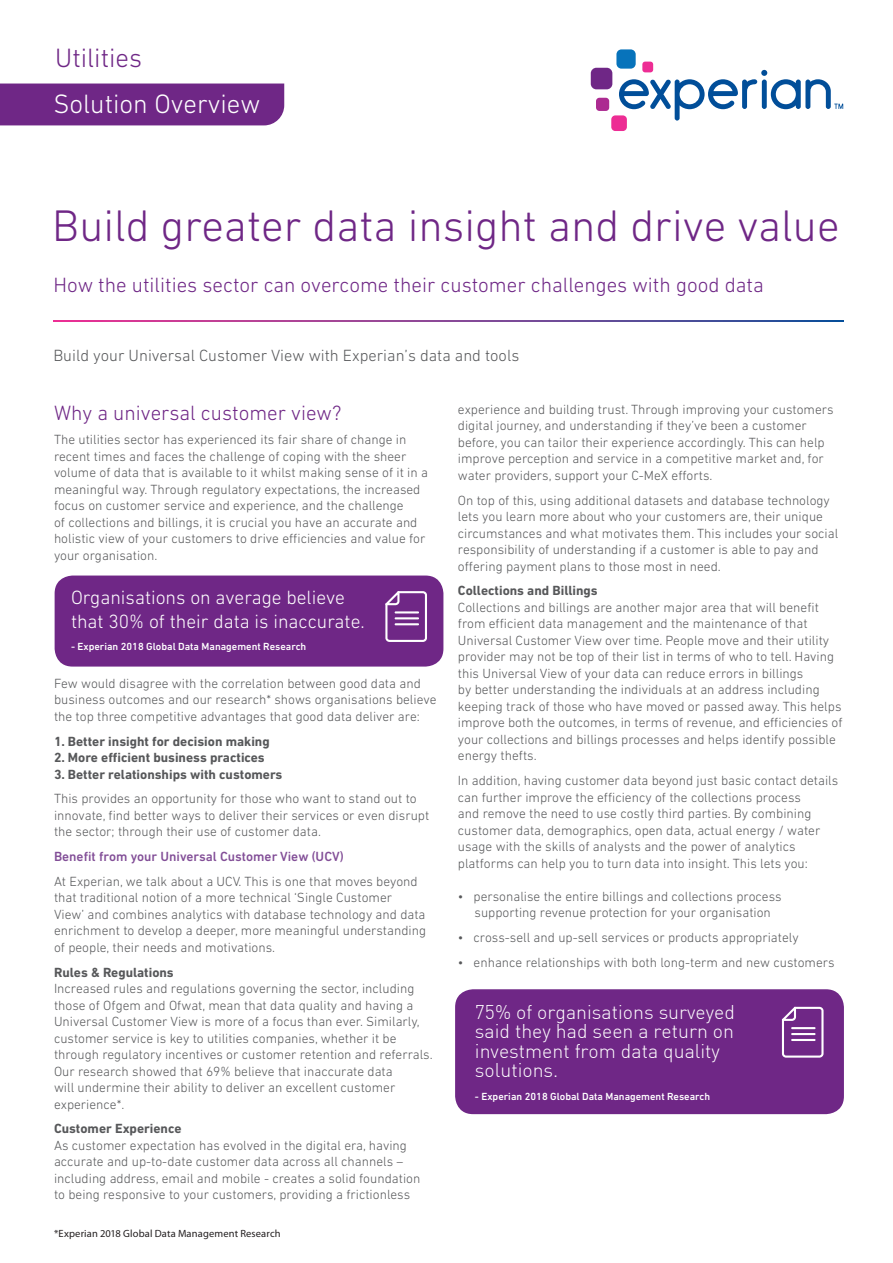
<style>
.page{position:relative;width:893px;height:1263px;background:#fff}
.page>*{position:absolute;margin:0;border:0;box-sizing:border-box;transform-origin:0 0}
.Title_heading_30_30{font:300 45px "DIN Next LT Pro";color:#6f2786}
.t1{font:300 27px "DIN Next LT Pro";color:#fff}
.t2{font:300 27px "DIN Next LT Pro";color:#6f2786}
.Sub_heading_1{font:300 21px "DIN Next LT Pro";color:#6f2786}
.Sub_heading_1-2{font:300 19.5px/19.5px "DIN";color:#fff}
.Sub_heading_1-3{font:300 19.5px/24px "DIN Next LT Pro";color:#fff}
.Introduction_11_13{font:300 16.5px "DIN Next LT Pro";color:#57585a}
.Sub_heading_1-4{font:300 13.5px/16.5px "DIN Next LT Pro";color:#57585a}
.Sub_heading_1-5{font:700 13.5px "DIN Next LT Pro";color:#57585a}
.Sub_heading_1-6{font:500 13.5px "DIN Next LT Pro";color:#824e97}
.Annotation_7_9{font:500 10.5px "DIN Next LT Pro";color:#fff}
.Sub_heading_1-7{font:500 10.5px "DIN Next LT Pro";color:#fff}
.Body_text_10_14{font:10.5px "Myriad Pro";letter-spacing:.015em;color:#231f20}
.s1{font-weight:700}
</style>
<div class="page">
<div style="left:455px;top:989px;width:389px;height:125px;background:#6f2786;border-radius:18px"></div>
<div style="left:55px;top:575px;width:388px;height:91px;background:#6f2786;border-radius:18px"></div>
<div style="left:0;top:84px;width:284px;height:41px;background:#6f2786"></div>
<div style="left:616px;top:49px;width:20px;height:20px;background:#0773bb;border-radius:5px"></div>
<div style="left:591px;top:68px;width:21px;height:21px;background:#6f2786;border-radius:6px"></div>
<div style="left:596px;top:98px;width:13px;height:13px;background:#ac2b91;border-radius:3px"></div>
<div style="left:611px;top:115px;width:16px;height:16px;background:#ed2d94;border-radius:4px"></div>
<div style="left:642px;top:62px;width:11px;height:10px;background:#ed2d94;border-radius:3px"></div>
<svg style="left:619px;top:70px;width:224px;height:51px"></svg>
<svg style="left:53px;top:321px;width:791px;height:1px"></svg>
<svg style="left:385px;top:591px;width:42px;height:51px"></svg>
<hr style="left:395px;top:611px;width:24px;height:2px;background:#fff">
<hr style="left:395px;top:617px;width:24px;height:2px;background:#fff">
<hr style="left:395px;top:623px;width:24px;height:2px;background:#fff">
<svg style="left:782px;top:1007px;width:41px;height:51px"></svg>
<hr style="left:791px;top:1027px;width:24px;height:2px;background:#fff">
<hr style="left:791px;top:1033px;width:24px;height:2px;background:#fff">
<hr style="left:791px;top:1039px;width:24px;height:2px;background:#fff">
<p class="t2" style="left:55px;top:42px;width:88px">Utilities</p>
<p class="t1" style="left:53px;top:88px;width:208px">Solution Overview</p>
<p class="Title_heading_30_30" style="left:52px;top:200px;width:789px">Build greater data insight and drive value</p>
<h3 class="Sub_heading_1" style="left:53px;top:272px;width:712px">How the utilities sector can overcome their customer challenges with good data</h3>
<p class="Introduction_11_13" style="left:53px;top:345px;width:467px">Build your Universal Customer View with Experian’s data and tools</p>
<p class="Sub_heading_1" style="left:54px;top:400px;width:289px">Why a universal customer view?</p>
<p class="Sub_heading_1-4" style="left:54px;top:431px;width:375px">The utilities sector has experienced its fair share of change in recent times and faces the challenge of coping with the sheer volume of data that is available to it whilst making sense of it in a meaningful way. Through regulatory expectations, the increased focus on customer service and experience, and the challenge<br>of collections and billings, it is crucial you have an accurate and holistic view of your customers to drive efficiencies and value for your organisation.</p>
<p class="Sub_heading_1-3" style="left:71px;top:585px;width:295px">Organisations on average believe that 30% of their data is inaccurate.</p>
<p class="Annotation_7_9" style="left:71px;top:640px;width:237px">- Experian 2018 Global Data Management Research</p>
<p class="Sub_heading_1-4" style="left:54px;top:675px;width:384px">Few would disagree with the correlation between good data and business outcomes and our research* shows organisations believe the top three competitive advantages that good data deliver are:</p>
<p class="Sub_heading_1-5" style="left:54px;top:733px;width:217px">1. Better insight for decision making</p>
<p class="Sub_heading_1-5" style="left:54px;top:750px;width:212px">2. More efficient business practices</p>
<p class="Sub_heading_1-5" style="left:54px;top:766px;width:230px">3. Better relationships with customers</p>
<p class="Sub_heading_1-4" style="left:54px;top:790px;width:377px">This provides an opportunity for those who want to stand out to innovate, find better ways to deliver their services or even disrupt the sector; through their use of customer data.</p>
<p class="Sub_heading_1-6" style="left:54px;top:849px;width:291px">Benefit from your Universal Customer View (UCV)</p>
<p class="Sub_heading_1-4" style="left:54px;top:873px;width:374px">At Experian, we talk about a UCV. This is one that moves beyond that traditional notion of a more technical ‘Single Customer<br>View’ and combines analytics with database technology and data enrichment to develop a deeper, more meaningful understanding of people, their needs and motivations.</p>
<p class="Sub_heading_1-4" style="left:54px;top:963px;width:380px"><span class="s1">Rules &amp; Regulations<br></span>Increased rules and regulations governing the sector, including those of Ofgem and Ofwat, mean that data quality and having a Universal Customer View is more of a focus than ever. Similarly, customer service is key to utilities companies, whether it be through regulatory incentives or customer retention and referrals.<br>Our research showed that 69% believe that inaccurate data<br>will undermine their ability to deliver an excellent customer experience*.</p>
<p class="Sub_heading_1-4" style="left:54px;top:1120px;width:368px"><span class="s1">Customer Experience<br></span>As customer expectation has evolved in the digital era, having accurate and up-to-date customer data across all channels – including address, email and mobile - creates a solid foundation to being responsive to your customers, providing a frictionless</p>
<p class="Body_text_10_14" style="left:54px;top:1227px;width:228px">*Experian 2018 Global Data Management Research</p>
<p class="Sub_heading_1-4" style="left:458px;top:401px;width:377px">experience and building trust. Through improving your customers digital journey, and understanding if they’ve been a customer before, you can tailor their experience accordingly. This can help improve perception and service in a competitive market and, for water providers, support your C-MeX efforts.</p>
<p class="Sub_heading_1-4" style="left:458px;top:492px;width:382px">On top of this, using additional datasets and database technology lets you learn more about who your customers are, their unique circumstances and what motivates them. This includes your social responsibility of understanding if a customer is able to pay and offering payment plans to those most in need.</p>
<p class="Sub_heading_1-4" style="left:458px;top:582px;width:386px"><span class="s1">Collections and Billings<br></span>Collections and billings are another major area that will benefit from efficient data management and the maintenance of that Universal Customer View over time. People move and their utility provider may not be top of their list in terms of who to tell. Having this Universal View of your data can reduce errors in billings<br>by better understanding the individuals at an address including keeping track of those who have moved or passed away. This helps improve both the outcomes, in terms of revenue, and efficiencies of your collections and billings processes and helps identify possible energy thefts.</p>
<p class="Sub_heading_1-4" style="left:458px;top:772px;width:382px">In addition, having customer data beyond just basic contact details can further improve the efficiency of the collections process<br>and remove the need to use costly third parties. By combining customer data, demographics, open data, actual energy / water usage with the skills of analysts and the power of analytics platforms can help you to turn data into insight. This lets you:</p>
<p class="Sub_heading_1-4" style="left:458px;top:888px;width:325px;text-align:center">• personalise the entire billings and collections process supporting revenue protection for your organisation</p>
<p class="Sub_heading_1-4" style="left:458px;top:929px;width:342px">• cross-sell and up-sell services or products appropriately</p>
<p class="Sub_heading_1-4" style="left:458px;top:953px;width:378px">• enhance relationships with both long-term and new customers</p>
<p class="Sub_heading_1-2" style="left:475px;top:1002px;width:261px">75% of organisations surveyed said they had seen a return on investment from data quality solutions.</p>
<p class="Sub_heading_1-7" style="left:475px;top:1090px;width:237px">- Experian 2018 Global Data Management Research</p>
</div>
